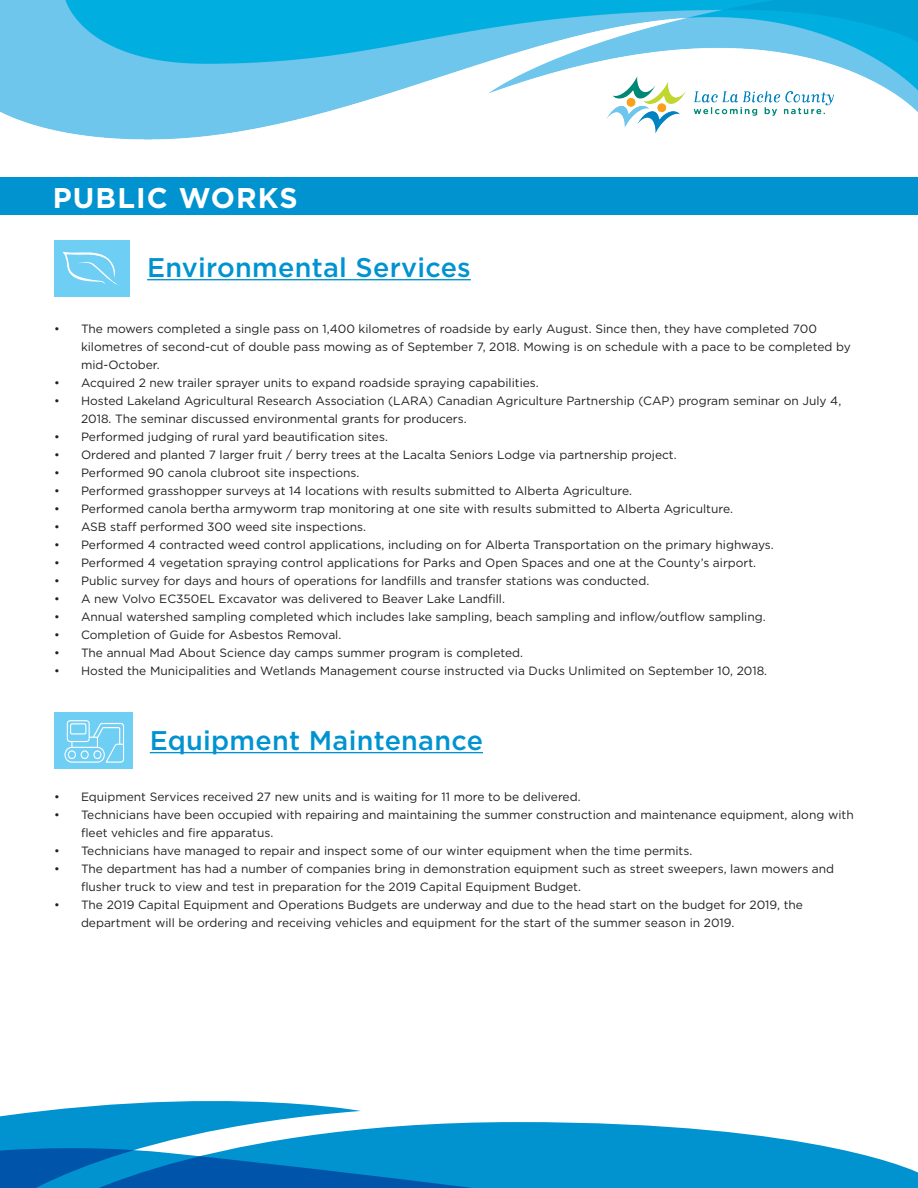
<style>
.page{position:relative;width:918px;height:1188px;background:#fff}
.page>*{position:absolute;margin:0;border:0;box-sizing:border-box;transform-origin:0 0}
.t1{font:700 28.5px "Gotham";letter-spacing:.04em;color:#fff}
.t2{font:500 27px "Gotham";letter-spacing:.01em;color:#0093d0}
.t3{font:12px/18px "Gotham";color:#231f20}
</style>
<div class="page">
<img style="left:0;top:0;width:918px;height:140px">
<svg style="left:0;top:1101px;width:361px;height:87px"></svg>
<svg style="left:43px;top:1122px;width:875px;height:66px;fill:#0093d0"></svg>
<div style="left:54px;top:240px;width:76px;height:57px;background:#6fcef4"></div>
<svg style="left:62px;top:251px;width:56px;height:34px"></svg>
<div style="left:0;top:177px;width:918px;height:37px;background:#0093d0"></div>
<hr style="left:147px;top:279px;width:324px;height:1px;background:#0093d0">
<div style="left:54px;top:712px;width:79px;height:57px;background:#6fcef4"></div>
<svg style="left:64px;top:720px;width:60px;height:43px"></svg>
<hr style="left:150px;top:752px;width:333px;height:1px;background:#0093d0">
<p class="t1" style="left:53px;top:179px;width:246px">PUBLIC WORKS</p>
<p class="t2" style="left:147px;top:250px;width:325px">Environmental Services</p>
<p class="t3" style="left:81px;top:319px;width:771px;text-indent:-27px">• The mowers completed a single pass on 1,400 kilometres of roadside by early August. Since then, they have completed 700 kilometres of second-cut of double pass mowing as of September 7, 2018. Mowing is on schedule with a pace to be completed by mid-October.</p>
<p class="t3" style="left:54px;top:373px;width:486px">• Acquired 2 new trailer sprayer units to expand roadside spraying capabilities.</p>
<p class="t3" style="left:81px;top:391px;width:762px;text-indent:-27px">• Hosted Lakeland Agricultural Research Association (LARA) Canadian Agriculture Partnership (CAP) program seminar on July 4,<br>2018. The seminar discussed environmental grants for producers.</p>
<p class="t3" style="left:54px;top:427px;width:335px">• Performed judging of rural yard beautification sites.</p>
<p class="t3" style="left:54px;top:445px;width:624px">• Ordered and planted 7 larger fruit / berry trees at the Lacalta Seniors Lodge via partnership project.</p>
<p class="t3" style="left:54px;top:463px;width:307px">• Performed 90 canola clubroot site inspections.</p>
<p class="t3" style="left:54px;top:481px;width:580px">• Performed grasshopper surveys at 14 locations with results submitted to Alberta Agriculture.</p>
<p class="t3" style="left:54px;top:499px;width:681px">• Performed canola bertha armyworm trap monitoring at one site with results submitted to Alberta Agriculture.</p>
<p class="t3" style="left:54px;top:517px;width:314px">• ASB staff performed 300 weed site inspections.</p>
<p class="t3" style="left:54px;top:535px;width:721px">• Performed 4 contracted weed control applications, including on for Alberta Transportation on the primary highways.</p>
<p class="t3" style="left:54px;top:553px;width:704px">• Performed 4 vegetation spraying control applications for Parks and Open Spaces and one at the County’s airport.</p>
<p class="t3" style="left:54px;top:571px;width:597px">• Public survey for days and hours of operations for landfills and transfer stations was conducted.</p>
<p class="t3" style="left:54px;top:589px;width:453px">• A new Volvo EC350EL Excavator was delivered to Beaver Lake Landfill.</p>
<p class="t3" style="left:54px;top:607px;width:713px">• Annual watershed sampling completed which includes lake sampling, beach sampling and inflow/outflow sampling.</p>
<p class="t3" style="left:54px;top:625px;width:289px">• Completion of Guide for Asbestos Removal.</p>
<p class="t3" style="left:54px;top:643px;width:471px">• The annual Mad About Science day camps summer program is completed.</p>
<p class="t3" style="left:54px;top:661px;width:715px">• Hosted the Municipalities and Wetlands Management course instructed via Ducks Unlimited on September 10, 2018.</p>
<p class="t2" style="left:150px;top:723px;width:335px">Equipment Maintenance</p>
<p class="t3" style="left:54px;top:787px;width:528px">• Equipment Services received 27 new units and is waiting for 11 more to be delivered.</p>
<p class="t3" style="left:81px;top:805px;width:774px;text-indent:-27px">• Technicians have been occupied with repairing and maintaining the summer construction and maintenance equipment, along with fleet vehicles and fire apparatus.</p>
<p class="t3" style="left:54px;top:841px;width:640px">• Technicians have managed to repair and inspect some of our winter equipment when the time permits.</p>
<p class="t3" style="left:81px;top:859px;width:755px;text-indent:-27px">• The department has had a number of companies bring in demonstration equipment such as street sweepers, lawn mowers and flusher truck to view and test in preparation for the 2019 Capital Equipment Budget.</p>
<p class="t3" style="left:81px;top:895px;width:724px;text-indent:-27px">• The 2019 Capital Equipment and Operations Budgets are underway and due to the head start on the budget for 2019, the department will be ordering and receiving vehicles and equipment for the start of the summer season in 2019.</p>
</div>
